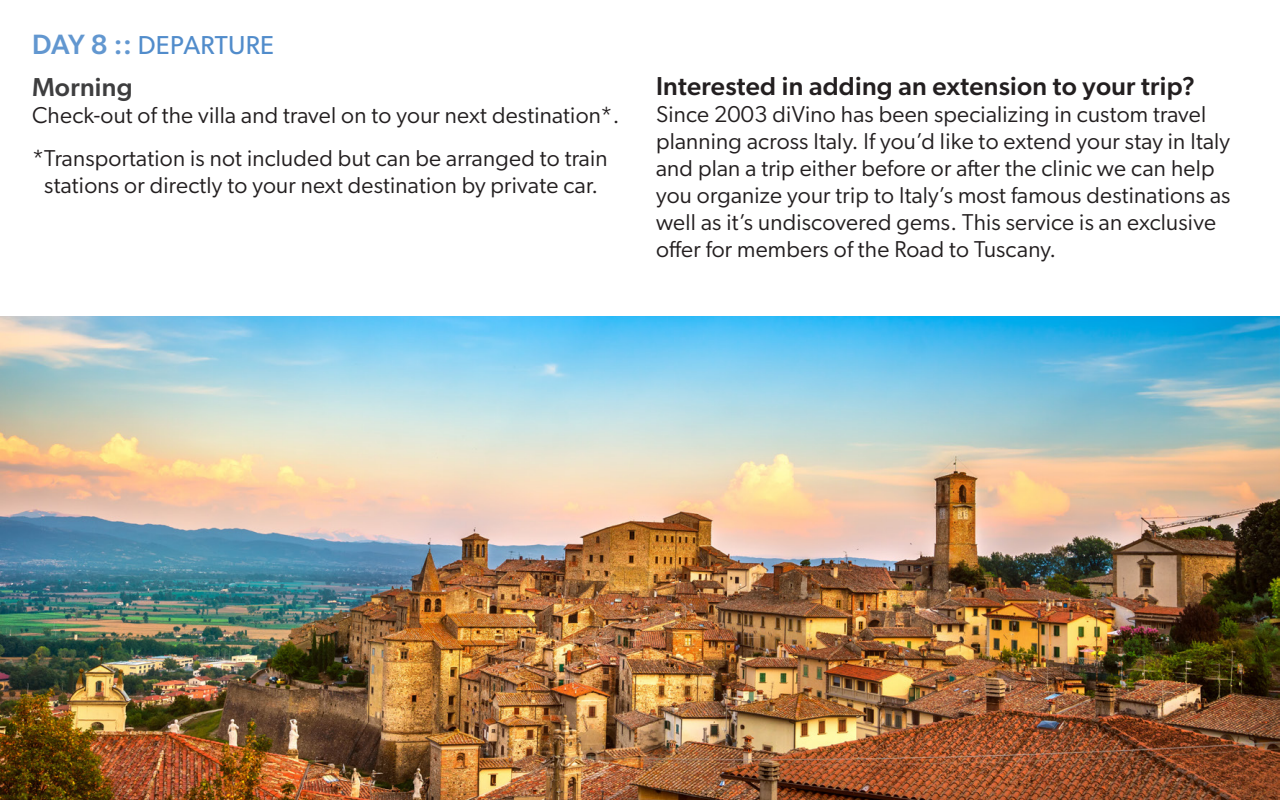
<style>
.page{position:relative;width:1280px;height:800px;background:#fff}
.page>*{position:absolute;margin:0;border:0;box-sizing:border-box;transform-origin:0 0}
.Subheading{font:500 26px "Gibson";letter-spacing:.01em;color:#231f20}
.Day_Header{font:26px "Gibson";letter-spacing:.01em;color:#518ccb}
.Subheading-2{font:500 26px "Gibson";letter-spacing:.01em;color:#3e3e3f}
.Paragraph{font:23px/27px "Gibson";letter-spacing:.01em;color:#231f20;text-align:center}
.s1{font-weight:500;font-size:28px;color:#6297d0}
</style>
<div class="page">
<img style="left:0;top:316px;width:1280px;height:484px">
<p class="Day_Header" style="left:32px;top:30px;width:243px"><span class="s1">DAY 8 ::</span> DEPARTURE</p>
<p class="Subheading-2" style="left:32px;top:72px;width:102px">Morning</p>
<p class="Paragraph" style="left:32px;top:102px;width:589px">Check-out of the villa and travel on to your next destination*.</p>
<p class="Paragraph" style="left:32px;top:145px;width:577px">*Transportation is not included but can be arranged to train stations or directly to your next destination by private car.</p>
<p class="Subheading" style="left:656px;top:70px;width:541px">Interested in adding an extension to your trip?</p>
<p class="Paragraph" style="left:656px;top:100px;width:576px;text-align:left">Since 2003 diVino has been specializing in custom travel planning across Italy. If you’d like to extend your stay in Italy and plan a trip either before or after the clinic we can help you organize your trip to Italy’s most famous destinations as well as it’s undiscovered gems. This service is an exclusive offer for members of the Road to Tuscany.</p>
</div>
